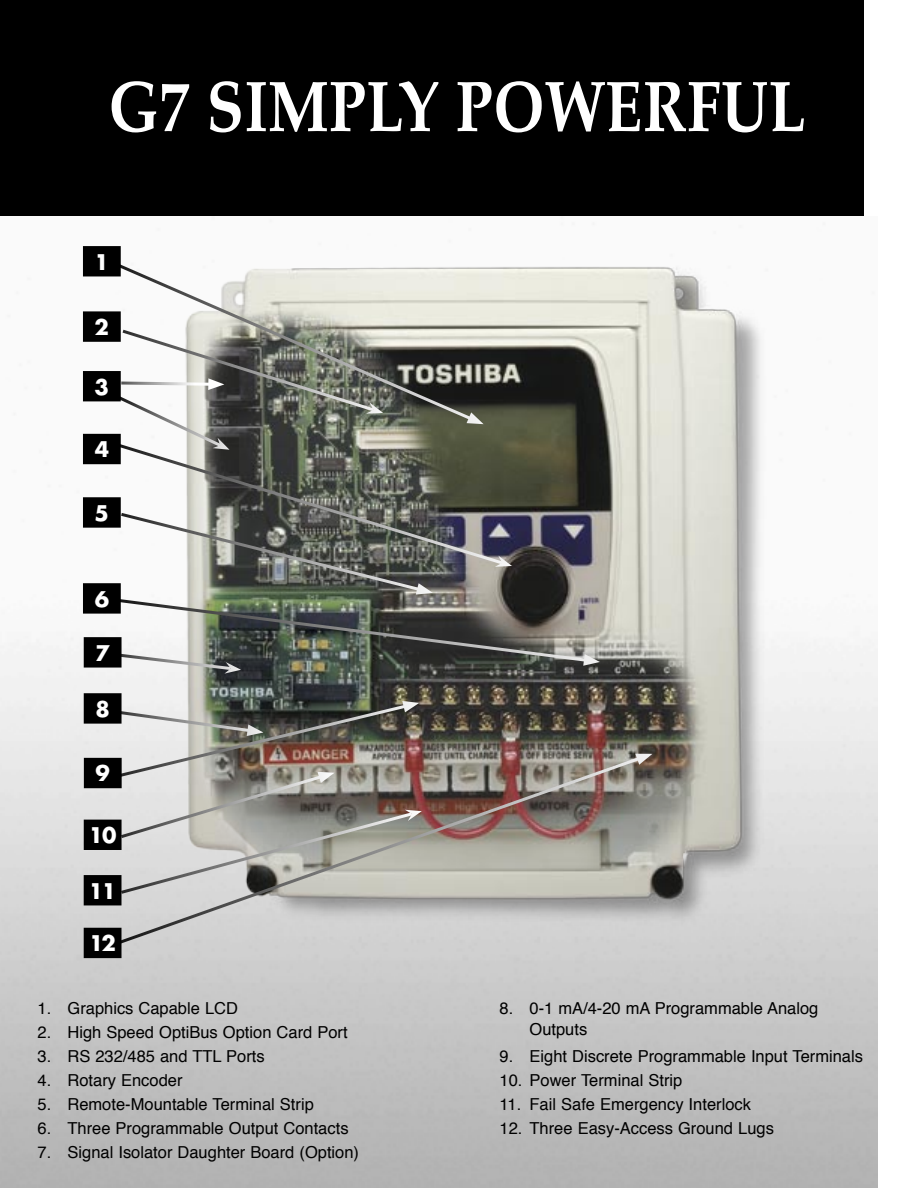
<style>
.page{position:relative;width:918px;height:1188px;background:#fff}
.page>*{position:absolute;margin:0;border:0;box-sizing:border-box;transform-origin:0 0}
.t1{font:700 72px "Palatino";color:#fff;scale:.85 1}
.t2{font:700 21px "Futura";color:#fff}
.t3{font:16.5px/21px "Helvetica";color:#000}
</style>
<div class="page">
<div style="left:0;top:0;width:864px;height:216px;background:#000"></div>
<img style="left:0;top:246px;width:878px;height:942px">
<img style="left:145px;top:223px;width:658px;height:729px">
<svg style="left:94px;top:435px;width:412px;height:132px"></svg>
<svg style="left:114px;top:261px;width:364px;height:163px"></svg>
<svg style="left:467px;top:412px;width:17px;height:12px"></svg>
<svg style="left:109px;top:511px;width:491px;height:163px"></svg>
<svg style="left:114px;top:753px;width:532px;height:194px"></svg>
<svg style="left:635px;top:754px;width:17px;height:11px"></svg>
<svg style="left:111px;top:311px;width:272px;height:139px"></svg>
<svg style="left:111px;top:701px;width:311px;height:195px"></svg>
<div style="left:84px;top:820px;width:38px;height:30px;background:#000"></div>
<div style="left:84px;top:758px;width:38px;height:30px;background:#000"></div>
<div style="left:84px;top:693px;width:38px;height:31px;background:#000"></div>
<div style="left:84px;top:637px;width:38px;height:31px;background:#000"></div>
<div style="left:83px;top:583px;width:38px;height:31px;background:#000"></div>
<div style="left:83px;top:497px;width:38px;height:31px;background:#000"></div>
<div style="left:83px;top:434px;width:38px;height:30px;background:#000"></div>
<div style="left:83px;top:371px;width:38px;height:30px;background:#000"></div>
<div style="left:83px;top:311px;width:38px;height:31px;background:#000"></div>
<div style="left:83px;top:246px;width:38px;height:30px;background:#000"></div>
<div style="left:84px;top:928px;width:37px;height:30px;background:#000"></div>
<div style="left:84px;top:875px;width:37px;height:30px;background:#000"></div>
<p class="t1" style="left:108px;top:62px;width:822px">G7 SIMPLY POWERFUL</p>
<p class="t2" style="left:95px;top:248px;width:16px">1</p>
<p class="t2" style="left:95px;top:313px;width:16px">2</p>
<p class="t2" style="left:95px;top:373px;width:16px">3</p>
<p class="t2" style="left:95px;top:436px;width:16px">4</p>
<p class="t2" style="left:95px;top:499px;width:16px">5</p>
<p class="t2" style="left:95px;top:585px;width:16px">6</p>
<p class="t2" style="left:95px;top:639px;width:16px">7</p>
<p class="t2" style="left:95px;top:695px;width:16px">8</p>
<p class="t2" style="left:96px;top:760px;width:16px">9</p>
<p class="t2" style="left:89px;top:821px;width:29px">10</p>
<p class="t2" style="left:89px;top:877px;width:29px">11</p>
<p class="t2" style="left:89px;top:929px;width:28px">12</p>
<p class="t3" style="left:38px;top:999px;width:202px">1. Graphics Capable LCD</p>
<p class="t3" style="left:38px;top:1023px;width:312px">2. High Speed OptiBus Option Card Port</p>
<p class="t3" style="left:38px;top:1047px;width:229px">3. RS 232/485 and TTL Ports</p>
<p class="t3" style="left:38px;top:1071px;width:147px">4. Rotary Encoder</p>
<p class="t3" style="left:38px;top:1095px;width:278px">5. Remote-Mountable Terminal Strip</p>
<p class="t3" style="left:38px;top:1119px;width:313px">6. Three Programmable Output Contacts</p>
<p class="t3" style="left:38px;top:1143px;width:323px">7. Signal Isolator Daughter Board (Option)</p>
<p class="t3" style="left:530px;top:999px;width:290px;text-indent:-30px">8. 0-1 mA/4-20 mA Programmable Analog<br>Outputs</p>
<p class="t3" style="left:500px;top:1047px;width:365px">9. Eight Discrete Programmable Input Terminals</p>
<p class="t3" style="left:500px;top:1071px;width:184px">10. Power Terminal Strip</p>
<p class="t3" style="left:500px;top:1095px;width:253px">11. Fail Safe Emergency Interlock</p>
<p class="t3" style="left:500px;top:1119px;width:276px">12. Three Easy-Access Ground Lugs</p>
</div>
